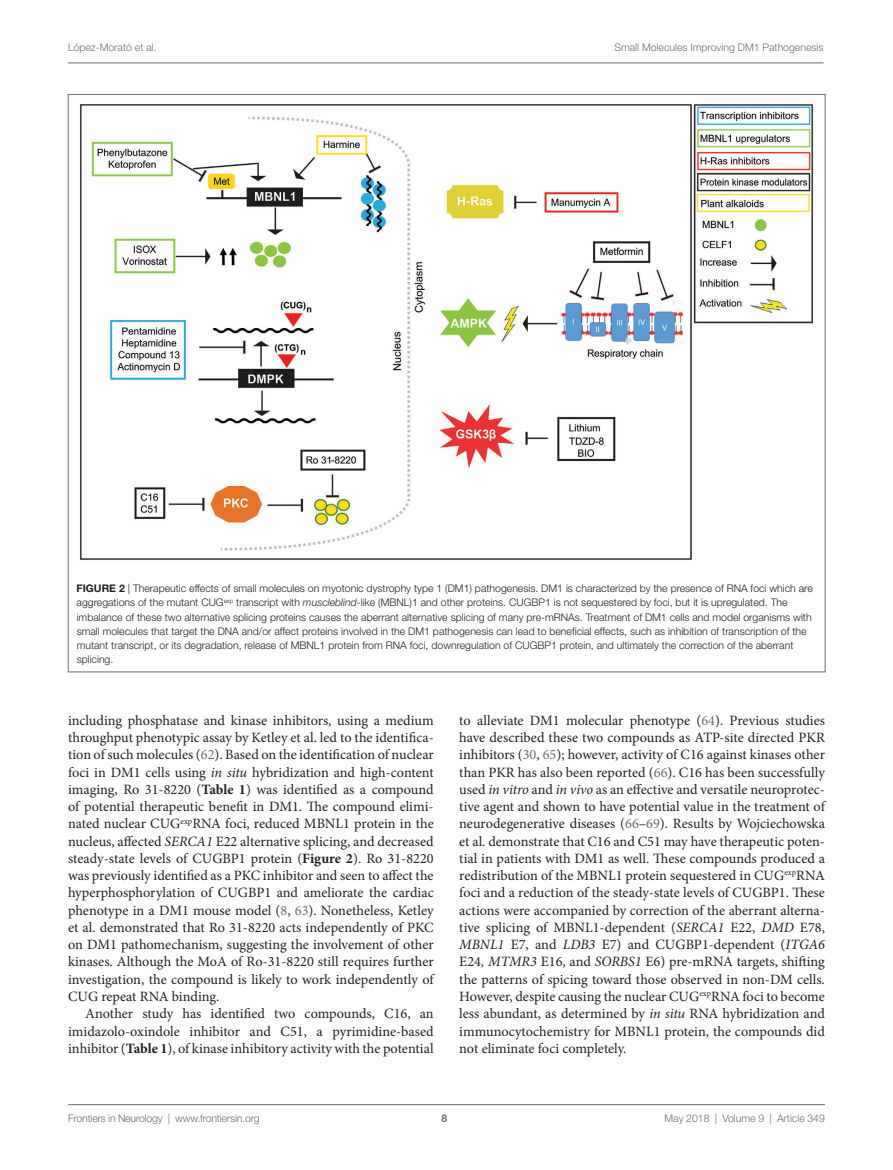
<style>
.page{position:relative;width:893px;height:1170px;background:#fff}
.page>*{position:absolute;margin:0;border:0;box-sizing:border-box;transform-origin:0 0}
.t1{font:14.25px/17.2px "Minion Pro";letter-spacing:-.005em;color:#231f20;text-align:justify}
.t2{font:300 10.5px/14.2px "Helvetica Neue LT Std";color:#231f20}
.t3{font:300 10.5px "Helvetica Neue LT Std";color:#6c6d70}
.t4{font:700 10.5px "Helvetica Neue LT Std";color:#6c6d70}
.s1{font-weight:700}
.s2{font-style:italic}
.s3{color:#6c6d70}
</style>
<div class="page">
<img style="left:79px;top:104px;width:734px;height:456px">
<hr style="left:68px;top:63px;width:756px;height:1px;background:#6c6d70">
<hr style="left:68px;top:1104px;width:757px;height:1px;background:#6c6d70">
<p class="t3" style="left:68px;top:41px;width:90px">López-Morató et al.</p>
<p class="t3" style="left:614px;top:41px;width:211px">Small Molecules Improving DM1 Pathogenesis</p>
<p class="t2" style="left:77px;top:581px;width:738px"><span class="s1">FIGUR E 2</span> | Therapeutic effects of small molecules on myotonic dystrophy type 1 (DM1) pathogenesis. DM1 is characterized by the presence of RNA foci which are aggregations of the mutant CUG<sup>exp</sup> transcript with <span class="s2">muscleblind</span>-like (MBNL)1 and other proteins. CUGBP1 is not sequestered by foci, but it is upregulated. The imbalance of these two alternative splicing proteins causes the aberrant alternative splicing of many pre-mRNAs. Treatment of DM1 cells and model organisms with small molecules that target the DNA and/or affect proteins involved in the DM1 pathogenesis can lead to beneficial effects, such as inhibition of transcription of the mutant transcript, or its degradation, release of MBNL1 protein from RNA foci, downregulation of CUGBP1 protein, and ultimately the correction of the aberrant splicing.</p>
<p class="t1" style="left:68px;top:711px;width:367px">including phosphatase and kinase inhibitors, using a medium throughput phenotypic assay by Ketley et al. led to the identifica&shy;tion of such molecules (<span class="s3">62</span>). Based on the identification of nuclear foci in DM1 cells using <span class="s2">in situ</span> hybridization and high-content imaging, Ro 31-8220 (<span class="s1">Table 1</span>) was identified as a compound of potential therapeutic benefit in DM1. The compound elimi&shy;nated nuclear CUG<sup>exp</sup>RNA foci, reduced MBNL1 protein in the nucleus, affected <span class="s2">SERCA1</span> E22 alternative splicing, and decreased steady-state levels of CUGBP1 protein (<span class="s1">Figure 2</span>). Ro 31-8220 was previously identified as a PKC inhibitor and seen to affect the hyperphosphorylation of CUGBP1 and ameliorate the cardiac phenotype in a DM1 mouse model (<span class="s3">8</span>, <span class="s3">63</span>). Nonetheless, Ketley et al. demonstrated that Ro 31-8220 acts independently of PKC on DM1 pathomechanism, suggesting the involvement of other kinases. Although the MoA of Ro-31-8220 still requires further investigation, the compound is likely to work independently of CUG repeat RNA binding.</p>
<p class="t1" style="left:68px;top:1005px;width:367px;text-indent:17px">Another study has identified two compounds, C16, an imidazolo-oxindole inhibitor and C51, a pyrimidine-based inhibitor (<span class="s1">Table 1</span>), of kinase inhibitory activity with the potential</p>
<p class="t1" style="left:459px;top:711px;width:367px">to alleviate DM1 molecular phenotype (<span class="s3">64</span>). Previous studies have described these two compounds as ATP-site directed PKR inhibitors (<span class="s3">30</span>, <span class="s3">65</span>); however, activity of C16 against kinases other than PKR has also been reported (<span class="s3">66</span>). C16 has been successfully used <span class="s2">in vitro</span> and <span class="s2">in vivo</span> as an effective and versatile neuroprotec&shy;tive agent and shown to have potential value in the treatment of neurodegenerative diseases (<span class="s3">66</span>–<span class="s3">69</span>). Results by Wojciechowska et al. demonstrate that C16 and C51 may have therapeutic poten&shy;tial in patients with DM1 as well. These compounds produced a redistribution of the MBNL1 protein sequestered in CUG<sup>exp</sup>RNA foci and a reduction of the steady-state levels of CUGBP1. These actions were accompanied by correction of the aberrant alterna&shy;tive splicing of MBNL1-dependent (<span class="s2">SERCA1</span> E22, <span class="s2">DMD</span> E78, <span class="s2">MBNL1</span> E7, and <span class="s2">LDB3</span> E7) and CUGBP1-dependent (<span class="s2">ITGA6<br></span>E24<span class="s2">, MTMR3</span> E16, and <span class="s2">SORBS1</span> E6) pre-mRNA targets, shifting the patterns of spicing toward those observed in non-DM cells.<br>However, despite causing the nuclear CUG<sup>exp</sup>RNA foci to become less abundant, as determined by <span class="s2">in situ</span> RNA hybridization and immunocytochemistry for MBNL1 protein, the compounds did not eliminate foci completely.</p>
<p class="t3" style="left:68px;top:1111px;width:193px">Frontiers in Neurology | www.frontiersin.org</p>
<p class="t3" style="left:665px;top:1111px;width:162px">May 2018 | Volume 9 | Article 349</p>
<p class="t4" style="left:441px;top:1111px;width:7px">8</p>
</div>
